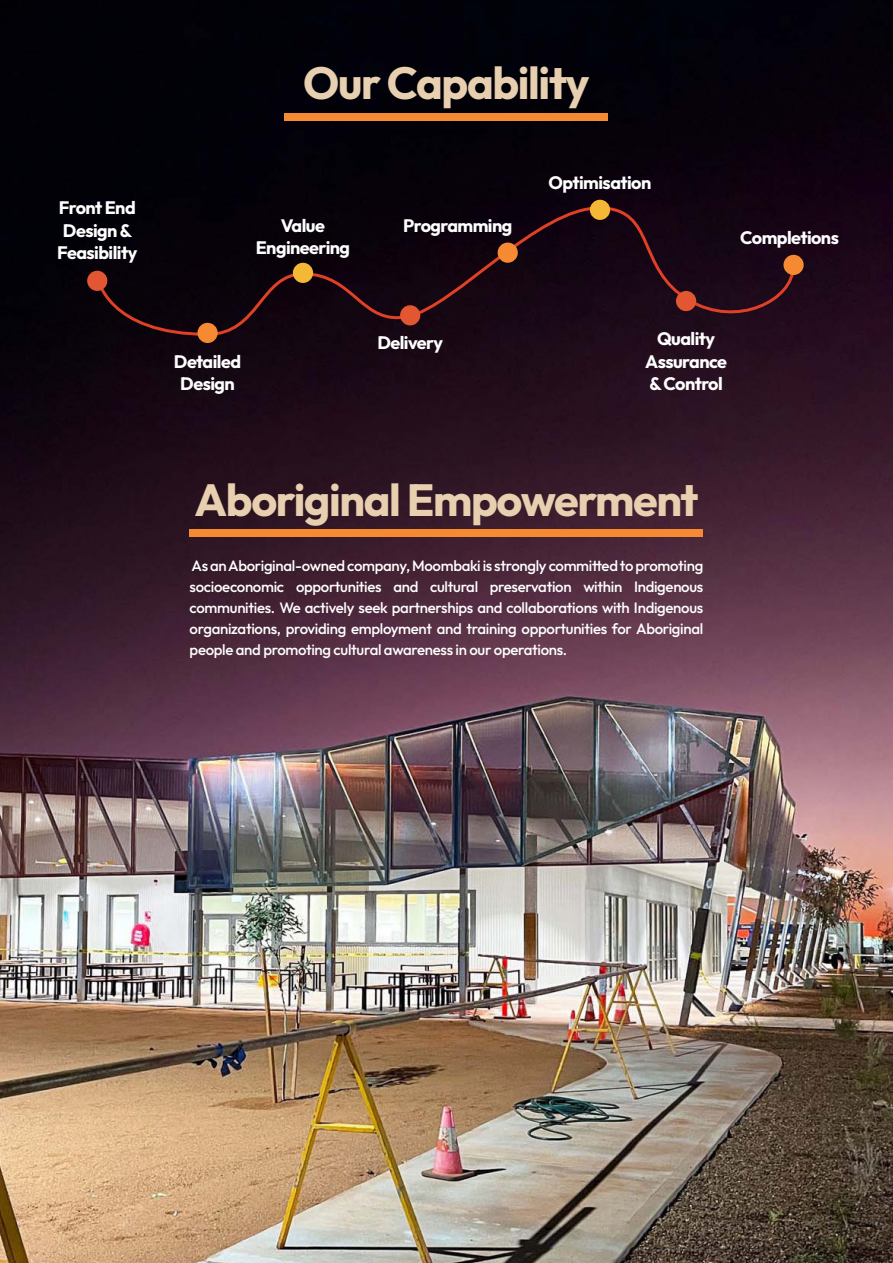
<style>
.page{position:relative;width:893px;height:1263px;background:#fff}
.page>*{position:absolute;margin:0;border:0;box-sizing:border-box;transform-origin:0 0}
.t1{font:700 45px "Outfit";letter-spacing:-.03em;color:#e7cfb0}
.t2{font:700 18px/22.5px "Outfit";letter-spacing:-.03em;color:#fff;text-align:center}
.t3{font:500 15px/21px "Outfit";letter-spacing:-.02em;color:#fff;text-align:justify}
</style>
<div class="page">
<img style="left:0;top:0;width:893px;height:1263px">
<div style="left:285px;top:113px;width:323px;height:7px;background:#f68a33"></div>
<svg style="left:95px;top:206px;width:701px;height:131px;background:#150610"></svg>
<div style="left:87px;top:271px;width:20px;height:20px;background:#e25632;border-radius:50%"></div>
<div style="left:400px;top:305px;width:20px;height:20px;background:#e25632;border-radius:50%"></div>
<div style="left:676px;top:291px;width:20px;height:20px;background:#e25632;border-radius:50%"></div>
<div style="left:197px;top:323px;width:21px;height:20px;background:#f68a33;border-radius:50%"></div>
<div style="left:498px;top:243px;width:20px;height:20px;background:#f68a33;border-radius:50%"></div>
<div style="left:783px;top:255px;width:21px;height:20px;background:#f68a33;border-radius:50%"></div>
<div style="left:293px;top:263px;width:20px;height:20px;background:#f5b736;border-radius:50%"></div>
<div style="left:590px;top:200px;width:20px;height:20px;background:#f5b736;border-radius:50%"></div>
<div style="left:190px;top:530px;width:513px;height:7px;background:#f68a33"></div>
<p class="t2" style="left:57px;top:197px;width:82px">Front End<br>Design &amp;<br>Feasibility</p>
<h1 class="t1" style="left:303px;top:53px;width:288px">Our Capability</h1>
<p class="t2" style="left:256px;top:215px;width:96px">Value<br>Engineering</p>
<p class="t2" style="left:403px;top:215px;width:111px">Programming</p>
<p class="t2" style="left:549px;top:172px;width:104px">Optimisation</p>
<p class="t2" style="left:740px;top:227px;width:100px">Completions</p>
<p class="t2" style="left:174px;top:351px;width:69px">Detailed<br>Design</p>
<p class="t2" style="left:377px;top:332px;width:67px">Delivery</p>
<p class="t2" style="left:645px;top:328px;width:84px">Quality<br>Assurance &amp; Control</p>
<h1 class="t1" style="left:194px;top:470px;width:506px">Aboriginal Empowerment</h1>
<p class="t3" style="left:190px;top:556px;width:515px">As an Aboriginal-owned company, Moombaki is strongly committed to promoting socioeconomic opportunities and cultural preservation within Indigenous communities. We actively seek partnerships and collaborations with Indigenous organizations, providing employment and training opportunities for Aboriginal people and promoting cultural awareness in our operations.</p>
</div>
